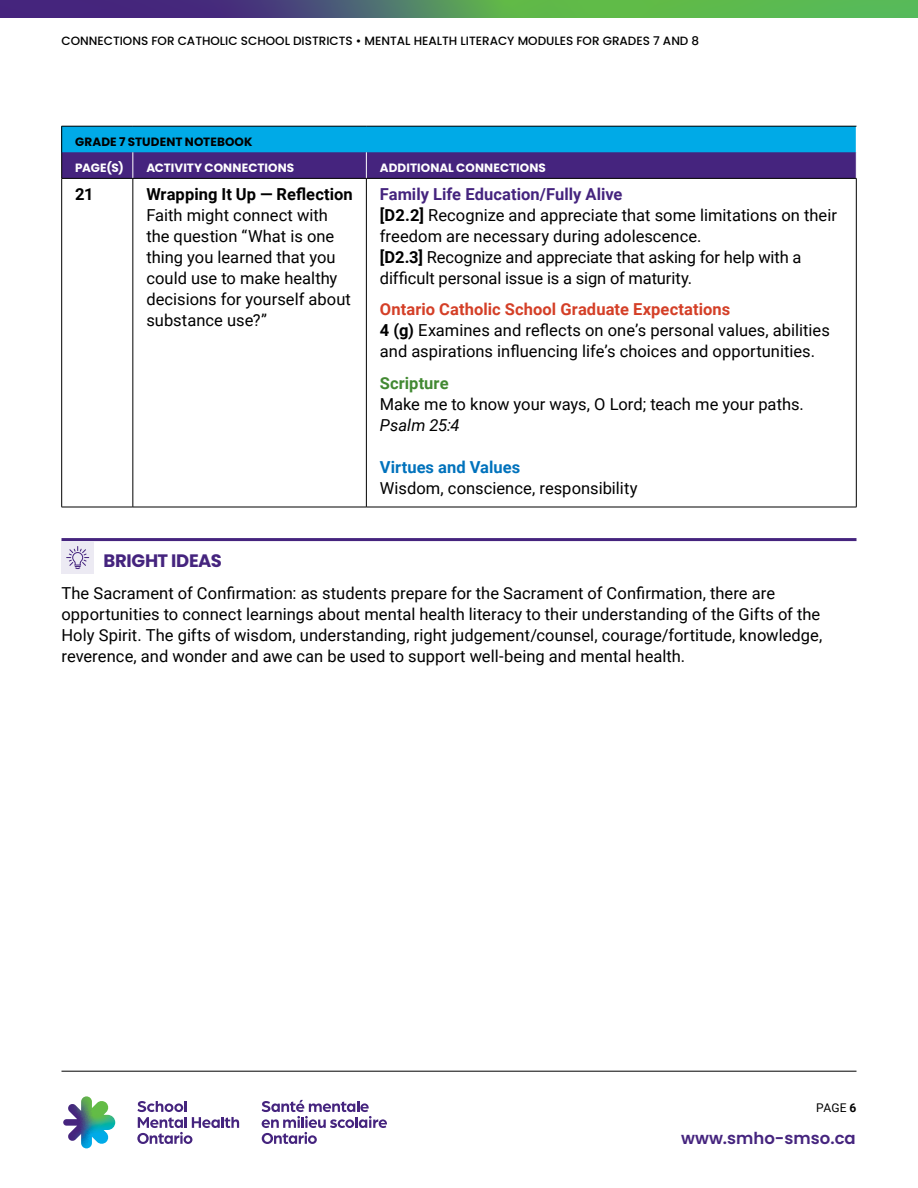
<style>
.page{position:relative;width:918px;height:1188px;background:#fff}
.page>*{position:absolute;margin:0;border:0;box-sizing:border-box;transform-origin:0 0}
.H3_new{font:700 18px "Poppins";letter-spacing:-.02em;color:#45247e}
.Body_Copy{font:16.5px/21px "Roboto";letter-spacing:.005em;color:#000}
.Body_Copy_small_space_after{font:16.5px/21px "Roboto";color:#000}
.Body_Copy_no_space_after{font:16.5px/21px "Roboto";color:#000}
.Body_Copy_no_space_after-2{font:700 16.5px "Roboto";letter-spacing:.005em;color:#d43f27}
.Body_Copy_no_space_after-3{font:700 16.5px "Roboto";color:#45247e}
.Body_Copy_no_space_after-4{font:700 16.5px "Roboto";letter-spacing:.005em;color:#000}
.Body_Copy_no_space_after-5{font:700 16.5px "Roboto";letter-spacing:.005em;color:#0072bc}
.t1{font:600 16.5px "Poppins";color:#45247e}
.Body_Copy_no_space_after-6{font:700 16.5px "Roboto";letter-spacing:.005em;color:#428932}
.Body_Copy-2{font:700 16.5px "Roboto";color:#000}
.t2{font:500 12px "Poppins";color:#000}
.ToC_Heading{font:700 12px "Poppins";letter-spacing:.005em;color:#fff}
.ToC_Heading-2{font:700 12px "Poppins";letter-spacing:.01em;color:#000}
.t3{font:12px "Roboto";color:#000}
.s1{font-weight:700}
.s2{font-style:italic}
</style>
<div class="page">
<hr style="left:62px;top:538px;width:794px;height:3px;background:#45247e">
<hr style="left:62px;top:178px;width:71px;height:1px;background:#000">
<hr style="left:133px;top:178px;width:233px;height:1px;background:#000">
<hr style="left:366px;top:178px;width:490px;height:1px;background:#000">
<svg style="left:61px;top:126px;width:796px;height:52px;background:#2366b1"></svg>
<hr style="left:133px;top:126px;width:233px;height:1px;background:#000">
<hr style="left:366px;top:126px;width:490px;height:1px;background:#000">
<hr style="left:61px;top:179px;width:1px;height:328px;background:#000">
<hr style="left:133px;top:179px;width:1px;height:328px;background:#000">
<hr style="left:366px;top:179px;width:1px;height:328px;background:#000">
<hr style="left:856px;top:179px;width:1px;height:328px;background:#000">
<hr style="left:62px;top:507px;width:71px;height:1px;background:#000">
<hr style="left:133px;top:507px;width:233px;height:1px;background:#000">
<hr style="left:366px;top:507px;width:490px;height:1px;background:#000">
<div style="left:62px;top:541px;width:32px;height:33px;background:#eceaf3"></div>
<svg style="left:66px;top:546px;width:23px;height:23px"></svg>
<svg style="left:0;top:0;width:918px;height:18px;background:#527d63"></svg>
<hr style="left:62px;top:1071px;width:794px;height:1px;background:#000">
<svg style="left:63px;top:1096px;width:52px;height:52px"></svg>
<svg style="left:262px;top:1100px;width:125px;height:44px"></svg>
<svg style="left:137px;top:1101px;width:102px;height:43px"></svg>
<p class="t2" style="left:62px;top:34px;width:639px">CONNECTIONS FOR CATHOLIC SCHOOL DISTRICTS • MENTAL HEALTH LITERACY MODULES FOR GRADES 7 AND 8</p>
<p class="ToC_Heading-2" style="left:75px;top:134px;width:179px">GRADE 7 STUDENT NOTEBOOK</p>
<p class="ToC_Heading" style="left:75px;top:160px;width:50px">PAGE(S)</p>
<p class="ToC_Heading" style="left:146px;top:160px;width:150px">ACTIVITY CONNECTIONS</p>
<p class="ToC_Heading" style="left:380px;top:160px;width:168px">ADDITIONAL CONNECTIONS</p>
<p class="Body_Copy-2" style="left:75px;top:182px;width:20px">21</p>
<p class="Body_Copy_no_space_after-4" style="left:146px;top:182px;width:208px">Wrapping It Up — Reflection</p>
<p class="Body_Copy" style="left:146px;top:204px;width:206px">Faith might connect with the question “What is one thing you learned that you could use to make healthy decisions for yourself about substance use?”</p>
<p class="Body_Copy_no_space_after-3" style="left:380px;top:182px;width:244px">Family Life Education/Fully Alive</p>
<p class="Body_Copy_no_space_after" style="left:380px;top:204px;width:459px"><span class="s1">[D2.2]</span> Recognize and appreciate that some limitations on their freedom are necessary during adolescence.</p>
<p class="Body_Copy_small_space_after" style="left:380px;top:246px;width:423px"><span class="s1">[D2.3]</span> Recognize and appreciate that asking for help with a difficult personal issue is a sign of maturity.</p>
<p class="Body_Copy_no_space_after-2" style="left:380px;top:298px;width:352px">Ontario Catholic School Graduate Expectations</p>
<p class="Body_Copy_small_space_after" style="left:380px;top:319px;width:451px"><span class="s1">4 (g)</span> Examines and reflects on one’s personal values, abilities and aspirations influencing life’s choices and opportunities.</p>
<p class="Body_Copy_no_space_after-6" style="left:380px;top:371px;width:70px">Scripture</p>
<p class="Body_Copy" style="left:380px;top:393px;width:426px">Make me to know your ways, O Lord; teach me your paths.<br><span class="s2">Psalm 25:4</span></p>
<p class="Body_Copy_no_space_after-5" style="left:380px;top:455px;width:142px">Virtues and Values</p>
<p class="Body_Copy" style="left:380px;top:477px;width:259px">Wisdom, conscience, responsibility</p>
<p class="H3_new" style="left:104px;top:550px;width:120px">BRIGHT IDEAS</p>
<p class="Body_Copy" style="left:62px;top:582px;width:762px">The Sacrament of Confirmation: as students prepare for the Sacrament of Confirmation, there are opportunities to connect learnings about mental health literacy to their understanding of the Gifts of the Holy Spirit. The gifts of wisdom, understanding, right judgement/counsel, courage/fortitude, knowledge, reverence, and wonder and awe can be used to support well-being and mental health.</p>
<p class="t3" style="left:816px;top:1099px;width:42px">PAGE <span class="s1">6</span></p>
<p class="t1" style="left:681px;top:1128px;width:176px">www.smho-smso.ca</p>
</div>
